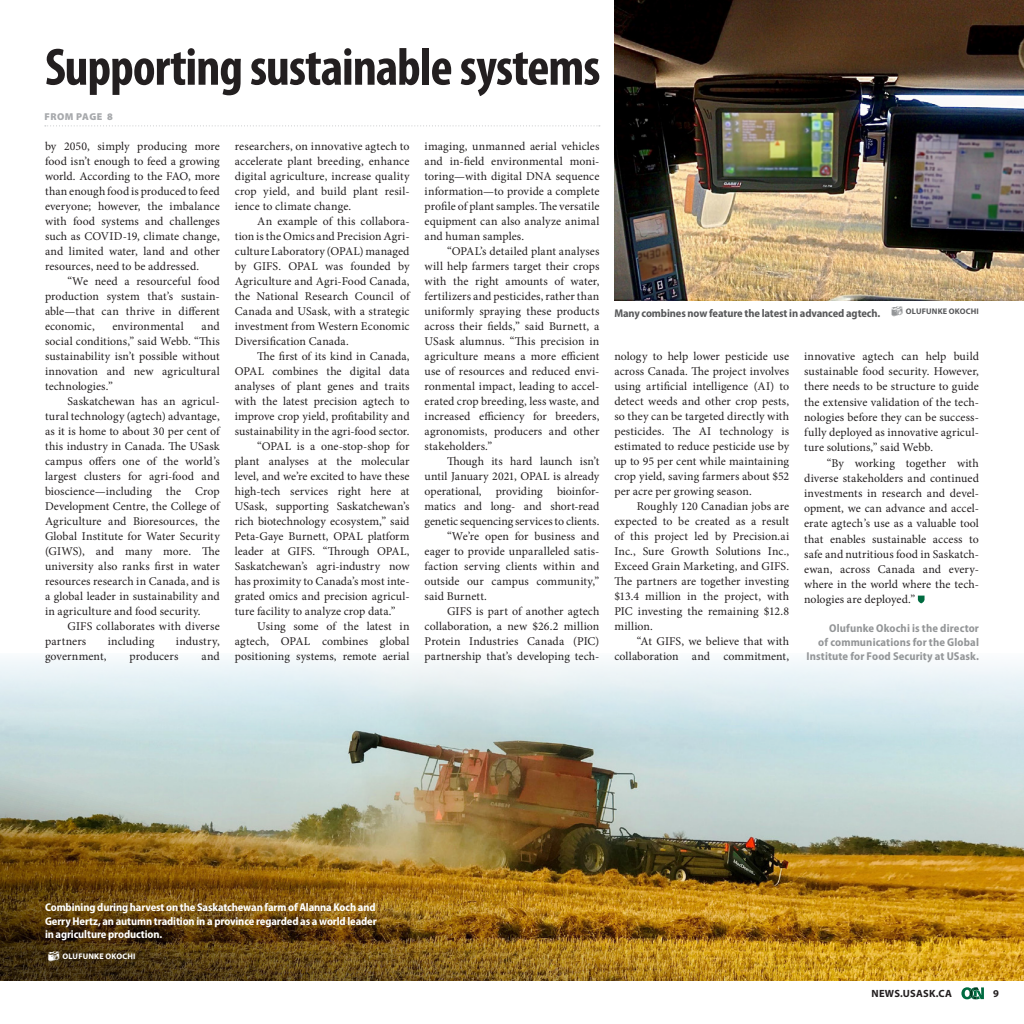
<style>
.page{position:relative;width:1024px;height:1024px;background:#fff}
.page>*{position:absolute;margin:0;border:0;box-sizing:border-box;transform-origin:0 0}
.heading_3{font:700 condensed 53px "Myriad Pro";letter-spacing:-.02em;color:#231f20}
.Copy{font:11.88px/15px "Minion Pro";letter-spacing:.005em;color:#231f20;text-align:justify}
.photo_caption{font:700 semi-condensed 11.38px/13.9px "Myriad Pro";letter-spacing:.01em;color:#949698;text-align:right}
.photo_caption-2{font:700 semi-condensed 11.25px/13.5px "Myriad Pro";letter-spacing:-.01em;color:#fff;text-align:justify}
.photo_caption-3{font:700 semi-condensed 11.25px "Myriad Pro";letter-spacing:-.01em;color:#58595b}
.t1{font:700 10.5px "Myriad Pro";letter-spacing:.02em;color:#231f20}
.Overleaf{font:900 10px "Myriad Pro";letter-spacing:.05em;color:#a7a9ac}
.t2{font:700 8.12px "Myriad Pro";letter-spacing:.02em;color:#58595b}
.t3{font:700 8.12px "Myriad Pro";letter-spacing:.02em;color:#fff}
</style>
<div class="page">
<svg style="left:961px;top:987px;width:23px;height:12px"></svg>
<svg style="left:45px;top:125px;width:555px;height:1px"></svg>
<img style="left:614px;top:0;width:410px;height:300px">
<img style="left:0;top:738px;width:1024px;height:242px">
<div style="left:0;top:647px;width:1024px;height:91px;background:linear-gradient(to bottom,#feffff,#c0dadf)"></div>
<svg style="left:918px;top:595px;width:6px;height:8px"></svg>
<svg style="left:48px;top:951px;width:11px;height:10px"></svg>
<p class="heading_3" style="left:45px;top:34px;width:557px">Supporting sustainable systems</p>
<p class="Overleaf" style="left:44px;top:110px;width:70px">FROM PAGE 8</p>
<p class="Copy" style="left:45px;top:139px;width:176px">by 2050, simply producing more food isn’t enough to feed a growing world. According to the FAO, more than enough food is produced to feed everyone; however, the imbalance with food systems and challenges such as COVID-19, climate change, and limited water, land and other resources, need to be addressed.</p>
<p class="Copy" style="left:45px;top:274px;width:176px;text-indent:23px">“We need a resourceful food production system that’s sustain&shy;able—that can thrive in different economic,</p>
<p class="Copy" style="left:45px;top:319px;width:176px;text-indent:156px">and social conditions,” said Webb. “This sustainability isn’t possible without innovation and new agricultural technologies.”</p>
<p class="Copy" style="left:45px;top:394px;width:176px;text-indent:23px">Saskatchewan has an agricul&shy;tural technology (agtech) advantage, as it is home to about 30 per cent of this industry in Canada. The USask campus offers one of the world’s largest clusters for agri-food and bioscience—including the Crop Development Centre, the College of Agriculture and Bioresources, the Global Institute for Water Security (GIWS), and many more. The university also ranks first in water resources research in Canada, and is a global leader in sustainability and in agriculture and food security.</p>
<p class="Copy" style="left:45px;top:619px;width:176px;text-indent:23px">GIFS collaborates with diverse partners</p>
<p class="Copy" style="left:112px;top:319px;width:73px">environmental</p>
<p class="Copy" style="left:108px;top:634px;width:48px">including</p>
<p class="Copy" style="left:176px;top:634px;width:45px">industry,</p>
<p class="Copy" style="left:45px;top:649px;width:63px">government,</p>
<p class="Copy" style="left:130px;top:649px;width:50px">producers</p>
<p class="Copy" style="left:201px;top:649px;width:20px">and</p>
<p class="Copy" style="left:235px;top:139px;width:176px">researchers, on innovative agtech to accelerate plant breeding, enhance digital agriculture, increase quality crop yield, and build plant resil&shy;ience to climate change.</p>
<p class="Copy" style="left:235px;top:214px;width:176px;text-indent:23px">An example of this collabora&shy;tion is the Omics and Precision Agri&shy;culture Laboratory (OPAL) managed by GIFS. OPAL was founded by Agriculture and Agri-Food Canada, the National Research Council of Canada and USask, with a strategic investment from Western Economic Diversification Canada.</p>
<p class="Copy" style="left:235px;top:349px;width:176px;text-indent:23px">The first of its kind in Canada, OPAL combines the digital data analyses of plant genes and traits with the latest precision agtech to improve crop yield, profitability and sustainability in the agri-food sector.</p>
<p class="Copy" style="left:235px;top:439px;width:176px;text-indent:23px">“OPAL is a one-stop-shop for plant analyses at the molecular level, and we’re excited to have these high-tech services right here at USask, supporting Saskatchewan’s rich biotechnology ecosystem,” said Peta-Gaye Burnett, OPAL platform leader at GIFS. “Through OPAL, Saskatchewan’s agri-industry now has proximity to Canada’s most inte&shy;grated omics and precision agricul&shy;ture facility to analyze crop data.”</p>
<p class="Copy" style="left:235px;top:619px;width:176px;text-indent:23px">Using some of the latest in agtech, OPAL combines global positioning systems, remote aerial</p>
<p class="Copy" style="left:425px;top:139px;width:176px">imaging, unmanned aerial vehicles and in-field environmental moni&shy;toring—with digital DNA sequence information—to provide a complete profile of plant samples. The versatile equipment can also analyze animal and human samples.</p>
<p class="Copy" style="left:425px;top:244px;width:176px;text-indent:23px">“OPAL’s detailed plant analyses will help farmers target their crops with the right amounts of water, fertilizers and pesticides, rather than uniformly spraying these products across their fields,” said Burnett, a USask alumnus. “This precision in agriculture means a more efficient use of resources and reduced envi&shy;ronmental impact, leading to accel&shy;erated crop breeding, less waste, and increased efficiency for breeders, agronomists, producers and other stakeholders.”</p>
<p class="Copy" style="left:425px;top:454px;width:176px;text-indent:23px">Though its hard launch isn’t until January 2021, OPAL is already operational, providing bioinfor&shy;matics and long- and short-read genetic sequencing services to clients.</p>
<p class="Copy" style="left:425px;top:529px;width:176px;text-indent:23px">“We’re open for business and eager to provide unparalleled satis&shy;faction serving clients within and outside our campus community,” said Burnett.</p>
<p class="Copy" style="left:425px;top:604px;width:176px;text-indent:23px">GIFS is part of another agtech collaboration, a new $26.2 million Protein Industries Canada (PIC) partnership that’s developing tech-</p>
<p class="photo_caption-3" style="left:614px;top:307px;width:267px">Many combines now feature the latest in advanced agtech.</p>
<p class="t2" style="left:906px;top:305px;width:74px">OLUFUNKE OKOCHI</p>
<p class="Copy" style="left:614px;top:349px;width:176px">nology to help lower pesticide use across Canada. The project involves using artificial intelligence (AI) to detect weeds and other crop pests, so they can be targeted directly with pesticides. The AI technology is estimated to reduce pesticide use by up to 95 per cent while maintaining crop yield, saving farmers about $52 per acre per growing season.</p>
<p class="Copy" style="left:614px;top:499px;width:176px;text-indent:23px">Roughly 120 Canadian jobs are expected to be created as a result of this project led by Precision.ai Inc., Sure Growth Solutions Inc., Exceed Grain Marketing, and GIFS.<br>The partners are together investing $13.4 million in the project, with PIC investing the remaining $12.8 million.</p>
<p class="Copy" style="left:614px;top:634px;width:176px;text-align:right">“At GIFS, we believe that with collaboration and commitment,</p>
<p class="Copy" style="left:804px;top:349px;width:176px">innovative agtech can help build sustainable food security. However, there needs to be structure to guide the extensive validation of the tech&shy;nologies before they can be success&shy;fully deployed as innovative agricul&shy;ture solutions,” said Webb.</p>
<p class="Copy" style="left:804px;top:455px;width:176px;text-indent:23px">“By working together with diverse stakeholders and continued investments in research and devel&shy;opment, we can advance and accel&shy;erate agtech’s use as a valuable tool that enables sustainable access to safe and nutritious food in Saskatch&shy;ewan, across Canada and every&shy;where in the world where the tech&shy;nologies are deployed.”</p>
<p class="photo_caption" style="left:806px;top:622px;width:174px">Olufunke Okochi is the director<br>of communications for the Global<br>Institute for Food Security at USask.</p>
<p class="photo_caption-2" style="left:45px;top:901px;width:333px">Combining during harvest on the Saskatchewan farm of Alanna Koch and Gerry Hertz, an autumn tradition in a province regarded as a world leader in agriculture production.</p>
<p class="t3" style="left:63px;top:951px;width:74px">OLUFUNKE OKOCHI</p>
<p class="t1" style="left:871px;top:986px;width:82px">NEWS.USASK.CA</p>
<p class="t1" style="left:993px;top:986px;width:7px">9</p>
</div>
